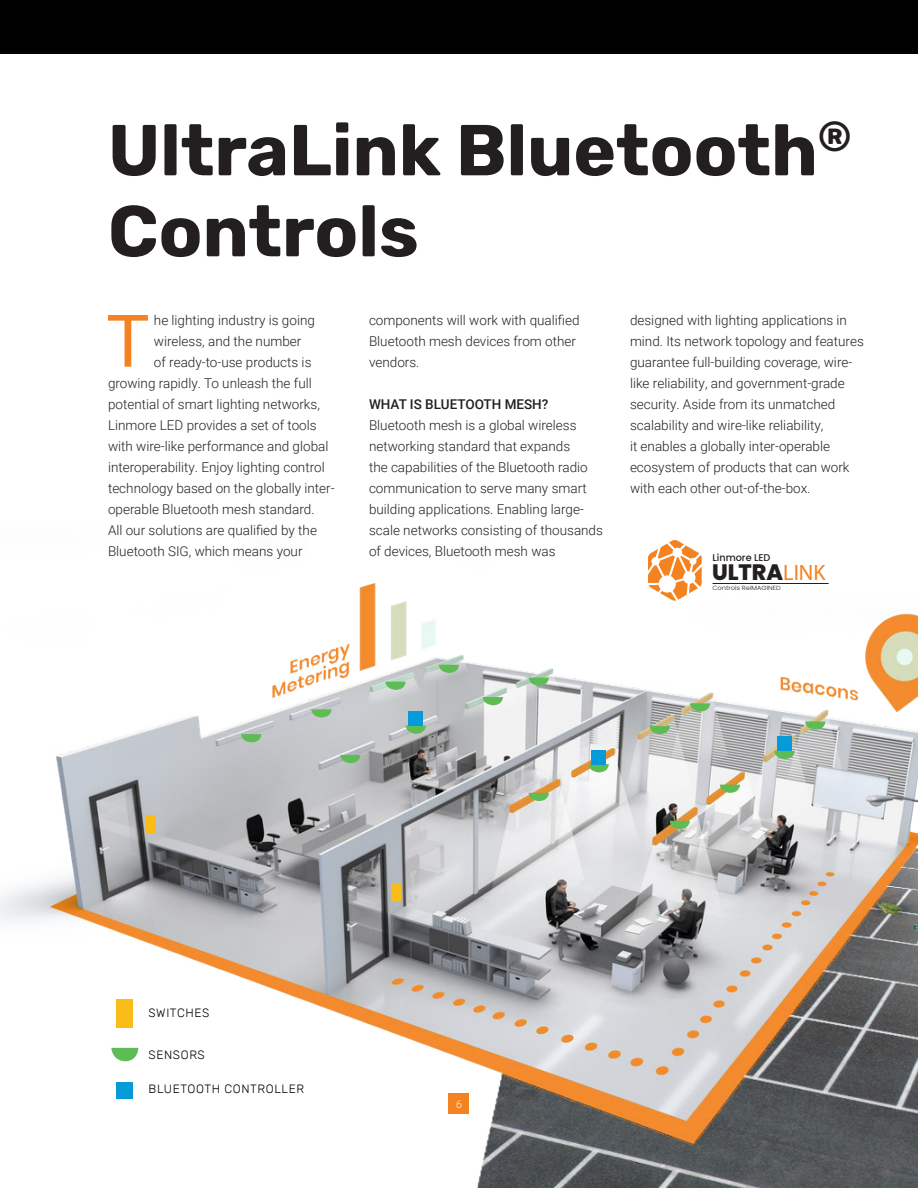
<style>
.page{position:relative;width:918px;height:1188px;background:#fff}
.page>*{position:absolute;margin:0;border:0;box-sizing:border-box;transform-origin:0 0}
.t1{font:72.6px "Roboto";color:#f58220}
.t2{font:700 72px/81px "Rubik";color:#231f20}
.t3{font:800 22.35px "Poppins";color:#231f20}
.t4{font:300 13.5px/21px "Roboto";color:#231f20}
.t5{font:500 13.5px "Roboto";color:#231f20}
.TOC_Title{font:300 12px "Rubik";letter-spacing:.05em;color:#000}
.t6{font:300 10.5px "Roboto";color:#fff}
.t7{font:500 9.75px "Poppins";color:#231f20}
.t8{font:300 6px "Poppins";color:#231f20;scale:1.1 1}
.s1{font-family:"Myriad Pro";font-weight:400;color:#f58220}
</style>
<div class="page">
<img style="left:0;top:583px;width:918px;height:605px">
<div style="left:146px;top:815px;width:10px;height:17px;background:#f9bc19"></div>
<div style="left:391px;top:884px;width:9px;height:17px;background:#f9bc19"></div>
<svg style="left:241px;top:734px;width:20px;height:8px"></svg>
<svg style="left:311px;top:709px;width:21px;height:8px"></svg>
<svg style="left:385px;top:682px;width:21px;height:8px"></svg>
<svg style="left:439px;top:665px;width:20px;height:8px"></svg>
<svg style="left:529px;top:678px;width:20px;height:8px"></svg>
<svg style="left:483px;top:697px;width:20px;height:8px"></svg>
<svg style="left:406px;top:726px;width:20px;height:8px"></svg>
<svg style="left:340px;top:755px;width:20px;height:8px"></svg>
<svg style="left:529px;top:793px;width:20px;height:8px"></svg>
<svg style="left:589px;top:764px;width:20px;height:8px"></svg>
<svg style="left:650px;top:726px;width:20px;height:8px"></svg>
<svg style="left:690px;top:703px;width:20px;height:9px"></svg>
<svg style="left:805px;top:721px;width:20px;height:9px"></svg>
<svg style="left:774px;top:751px;width:21px;height:8px"></svg>
<svg style="left:720px;top:785px;width:20px;height:8px"></svg>
<svg style="left:670px;top:821px;width:20px;height:8px"></svg>
<div style="left:409px;top:712px;width:14px;height:14px;background:#069ad9"></div>
<div style="left:592px;top:750px;width:14px;height:14px;background:#069ad9"></div>
<div style="left:777px;top:737px;width:14px;height:14px;background:#069ad9"></div>
<div style="left:117px;top:999px;width:16px;height:28px;background:#f9bc19"></div>
<svg style="left:111px;top:1048px;width:27px;height:13px"></svg>
<div style="left:117px;top:1082px;width:16px;height:16px;background:#069ad9"></div>
<div style="left:0;top:0;width:918px;height:54px;background:#000001"></div>
<hr style="left:713px;top:583px;width:116px;height:1px;background:#231f20">
<svg style="left:648px;top:540px;width:54px;height:61px"></svg>
<div style="left:449px;top:1094px;width:20px;height:20px;background:#f58220"></div>
<p class="t2" style="left:108px;top:112px;width:745px">UltraLink Bluetooth<sup>®<br></sup>Controls</p>
<p class="t1" style="left:106px;top:290px;width:45px">T</p>
<p class="t4" style="left:154px;top:309px;width:163px">he lighting industry is going</p>
<p class="t4" style="left:154px;top:330px;width:149px">wireless, and the number</p>
<p class="t4" style="left:154px;top:351px;width:159px">of ready-to-use products is</p>
<p class="t4" style="left:108px;top:372px;width:205px">growing rapidly. To unleash the full</p>
<p class="t4" style="left:108px;top:393px;width:214px">potential of smart lighting networks,</p>
<p class="t4" style="left:108px;top:414px;width:210px">Linmore LED provides a set of tools</p>
<p class="t4" style="left:108px;top:435px;width:222px">with wire-like performance and global</p>
<p class="t4" style="left:108px;top:456px;width:218px">interoperability. Enjoy lighting control</p>
<p class="t4" style="left:108px;top:477px;width:228px">technology based on the globally inter-</p>
<p class="t4" style="left:108px;top:498px;width:208px">operable Bluetooth mesh standard.</p>
<p class="t4" style="left:108px;top:519px;width:210px">All our solutions are qualified by the</p>
<p class="t4" style="left:108px;top:540px;width:196px">Bluetooth SIG, which means your</p>
<p class="t4" style="left:369px;top:309px;width:212px">components will work with qualified<br>Bluetooth mesh devices from other vendors.</p>
<p class="t5" style="left:369px;top:394px;width:181px">WHAT IS BLUETOOTH MESH?</p>
<p class="t4" style="left:369px;top:414px;width:235px">Bluetooth mesh is a global wireless networking standard that expands<br>the capabilities of the Bluetooth radio communication to serve many smart building applications. Enabling large&shy;scale networks consisting of thousands of devices, Bluetooth mesh was</p>
<p class="t4" style="left:630px;top:309px;width:235px">designed with lighting applications in mind. Its network topology and features guarantee full-building coverage, wire&shy;like reliability, and government-grade security. Aside from its unmatched scalability and wire-like reliability,<br>it enables a globally inter-operable ecosystem of products that can work with each other out-of-the-box.</p>
<p class="t7" style="left:713px;top:552px;width:60px">Linmore LED</p>
<p class="t8" style="left:713px;top:585px;width:64px">Controls ReIMAGINED</p>
<h3 class="t3" style="left:712px;top:559px;width:115px">ULTRA<span class="s1">LINK</span></h3>
<p class="TOC_Title" style="left:149px;top:1006px;width:62px">SWITCHES</p>
<p class="TOC_Title" style="left:149px;top:1048px;width:58px">SENSORS</p>
<p class="TOC_Title" style="left:149px;top:1082px;width:157px">BLUETOOTH CONTROLLER</p>
<p class="t6" style="left:456px;top:1097px;width:7px">6</p>
</div>
